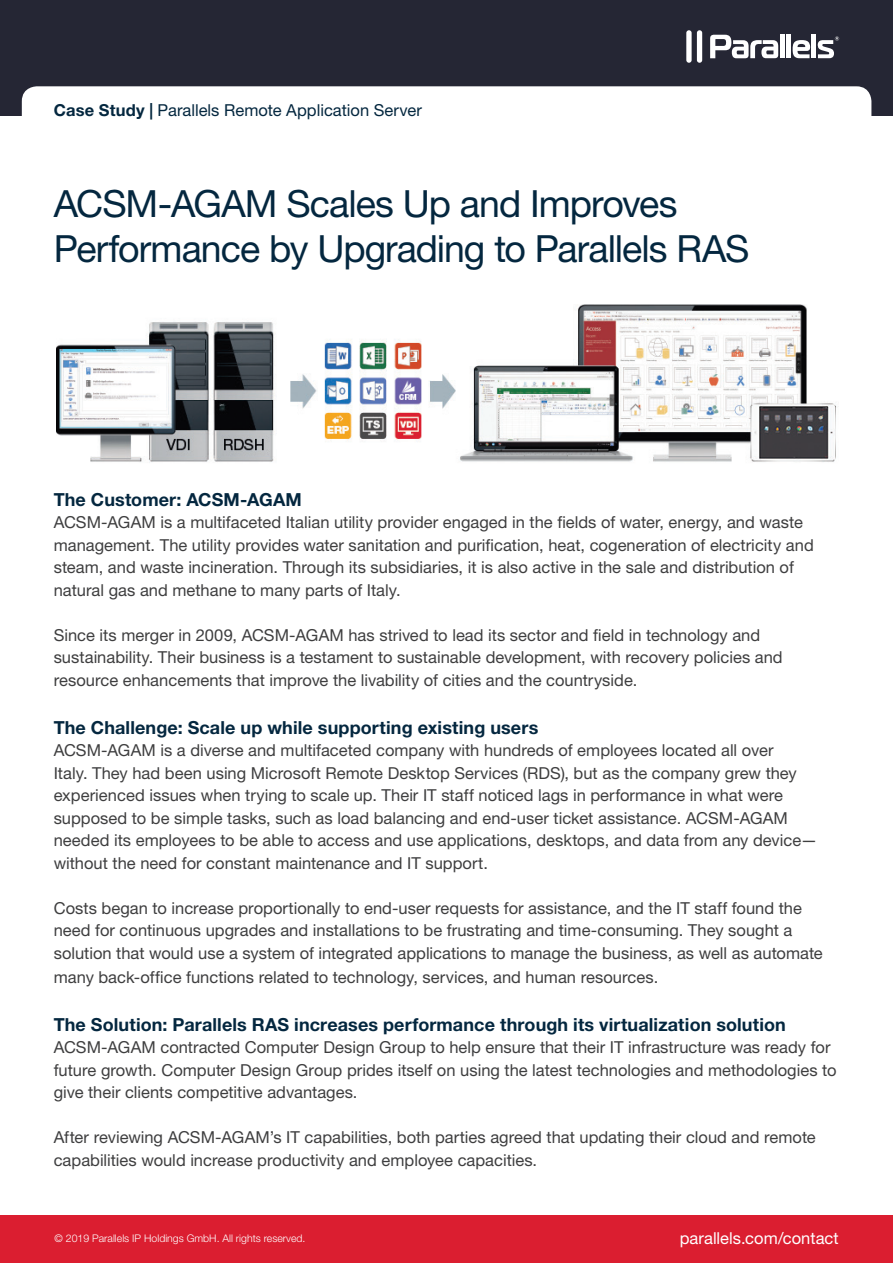
<style>
.page{position:relative;width:893px;height:1263px;background:#fff}
.page>*{position:absolute;margin:0;border:0;box-sizing:border-box;transform-origin:0 0}
.t1{font:37.5px/45px "Helvetica Neue LT Std";letter-spacing:-.025em;color:#04273f}
.t2{font:700 18px "Helvetica Neue LT Std";letter-spacing:.005em;color:#04273f}
.t3{font:16.5px/22.5px "Helvetica Neue LT Std";color:#3e3e3f}
.t4{font:16.5px "Helvetica Neue LT Std";color:#04273f}
.t5{font:16.5px "Helvetica Neue LT Std";color:#fff}
.t6{font:300 10.5px "Helvetica Neue LT Std";color:#fff}
.s1{font-weight:700}
</style>
<div class="page">
<div style="left:0;top:0;width:893px;height:115px;background:#252634"></div>
<div style="left:22px;top:86px;width:849px;height:29px;background:#fff"></div>
<div style="left:686px;top:30px;width:6px;height:33px;background:#fff;border-radius:3px"></div>
<div style="left:697px;top:30px;width:5px;height:33px;background:#fff;border-radius:3px"></div>
<svg style="left:793px;top:40px;width:17px;height:18px"></svg>
<div style="left:811px;top:35px;width:5px;height:23px;background:#fff"></div>
<div style="left:786px;top:35px;width:5px;height:23px;background:#fff"></div>
<div style="left:780px;top:35px;width:5px;height:23px;background:#fff"></div>
<svg style="left:710px;top:35px;width:68px;height:23px"></svg>
<svg style="left:817px;top:36px;width:22px;height:22px"></svg>
<img style="left:56px;top:305px;width:780px;height:158px">
<div style="left:1px;top:1215px;width:892px;height:48px;background:#db1e30"></div>
<p class="t4" style="left:54px;top:101px;width:370px"><span class="s1">Case Study |</span> Parallels Remote Application Server</p>
<p class="t1" style="left:54px;top:180px;width:697px">ACSM-AGAM Scales Up and Improves<br>Performance by Upgrading to Parallels RAS</p>
<p class="t2" style="left:54px;top:488px;width:250px">The Customer: ACSM-AGAM</p>
<p class="t3" style="left:54px;top:511px;width:762px">ACSM-AGAM is a multifaceted Italian utility provider engaged in the fields of water, energy, and waste management. The utility provides water sanitation and purification, heat, cogeneration of electricity and steam, and waste incineration. Through its subsidiaries, it is also active in the sale and distribution of natural gas and methane to many parts of Italy.</p>
<p class="t3" style="left:54px;top:623px;width:731px">Since its merger in 2009, ACSM-AGAM has strived to lead its sector and field in technology and sustainability. Their business is a testament to sustainable development, with recovery policies and resource enhancements that improve the livability of cities and the countryside.</p>
<p class="t2" style="left:54px;top:716px;width:486px">The Challenge: Scale up while supporting existing users</p>
<p class="t3" style="left:54px;top:739px;width:765px">ACSM-AGAM is a diverse and multifaceted company with hundreds of employees located all over<br>Italy. They had been using Microsoft Remote Desktop Services (RDS), but as the company grew they experienced issues when trying to scale up. Their IT staff noticed lags in performance in what were supposed to be simple tasks, such as load balancing and end-user ticket assistance. ACSM-AGAM needed its employees to be able to access and use applications, desktops, and data from any device— without the need for constant maintenance and IT support.</p>
<p class="t3" style="left:54px;top:896px;width:771px">Costs began to increase proportionally to end-user requests for assistance, and the IT staff found the need for continuous upgrades and installations to be frustrating and time-consuming. They sought a solution that would use a system of integrated applications to manage the business, as well as automate</p>
<p class="t3" style="left:54px;top:965px;width:606px">many back-office functions related to technology, services, and human resources.</p>
<p class="t2" style="left:54px;top:1013px;width:734px">The Solution: Parallels RAS increases performance through its virtualization solution</p>
<p class="t3" style="left:54px;top:1036px;width:784px">ACSM-AGAM contracted Computer Design Group to help ensure that their IT infrastructure was ready for future growth. Computer Design Group prides itself on using the latest technologies and methodologies to give their clients competitive advantages.</p>
<p class="t3" style="left:54px;top:1126px;width:764px">After reviewing ACSM-AGAM’s IT capabilities, both parties agreed that updating their cloud and remote capabilities would increase productivity and employee capacities.</p>
<p class="t6" style="left:55px;top:1232px;width:252px">© 2019 Parallels IP Holdings GmbH. All rights reserved.</p>
<p class="t5" style="left:680px;top:1228px;width:160px">parallels.com/contact</p>
</div>
